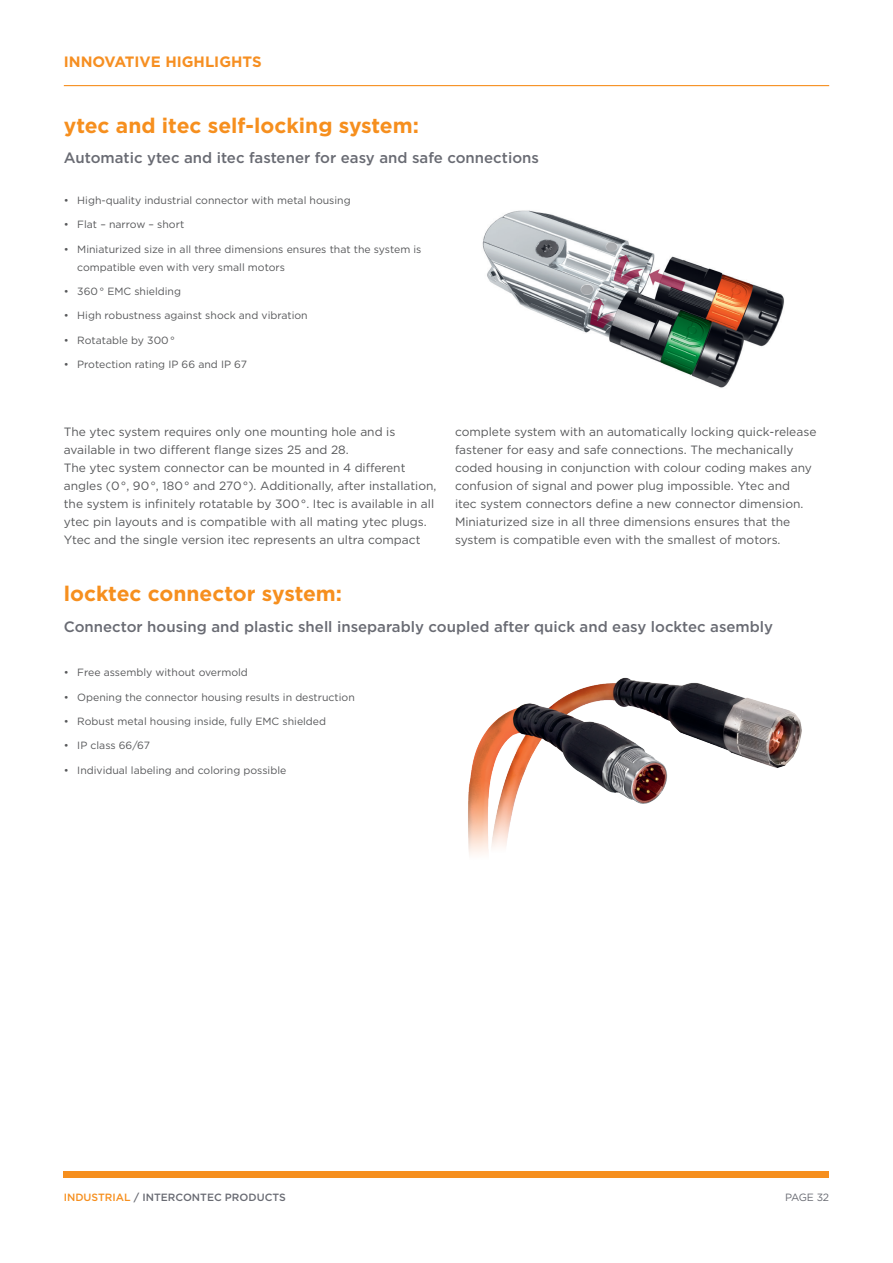
<style>
.page{position:relative;width:893px;height:1263px;background:#fff}
.page>*{position:absolute;margin:0;border:0;box-sizing:border-box;transform-origin:0 0}
.WP_Intro_Headline{font:700 21px "Gotham";color:#f68f1e}
.t1{font:500 15px "Gotham";color:#696b73}
.WP_Header_Title{font:700 15px "Gotham";color:#f68f22}
.C_Body_Copy{font:12px/18px "Gotham";color:#57585a}
.C_Body_Bullet{font:10.5px/18px "Gotham";color:#57585a}
.t2{font:500 10.5px "Gotham";color:#696b73}
.t3{font:10.5px "Gotham";letter-spacing:-.04em;color:#696b73}
.s1{color:#f68f1e}
</style>
<div class="page">
<div style="left:64px;top:1172px;width:765px;height:6px;background:#f68f1e"></div>
<hr style="left:64px;top:85px;width:765px;height:1px;background:#f68f20">
<img style="left:482px;top:210px;width:302px;height:178px">
<img style="left:468px;top:677px;width:334px;height:178px">
<p class="WP_Header_Title" style="left:64px;top:52px;width:199px">INNOVATIVE HIGHLIGHTS</p>
<p class="WP_Intro_Headline" style="left:64px;top:112px;width:357px">ytec and itec self-locking system:</p>
<p class="t1" style="left:64px;top:147px;width:477px">Automatic ytec and itec fastener for easy and safe connections</p>
<p class="C_Body_Bullet" style="left:64px;top:191px;width:288px">• High-quality industrial connector with metal housing</p>
<p class="C_Body_Bullet" style="left:64px;top:215px;width:122px">• Flat – narrow – short</p>
<p class="C_Body_Bullet" style="left:77px;top:240px;width:346px;text-indent:-14px">• Miniaturized size in all three dimensions ensures that the system is compatible even with very small motors</p>
<p class="C_Body_Bullet" style="left:64px;top:282px;width:119px">• 360° EMC shielding</p>
<p class="C_Body_Bullet" style="left:64px;top:306px;width:245px">• High robustness against shock and vibration</p>
<p class="C_Body_Bullet" style="left:64px;top:331px;width:113px">• Rotatable by 300°</p>
<p class="C_Body_Bullet" style="left:64px;top:355px;width:185px">• Protection rating IP 66 and IP 67</p>
<p class="C_Body_Copy" style="left:64px;top:422px;width:374px">The ytec system requires only one mounting hole and is available in two different flange sizes 25 and 28.<br>The ytec system connector can be mounted in 4 different angles (0°, 90°, 180° and 270°). Additionally, after installation, the system is infinitely rotatable by 300°. Itec is available in all ytec pin layouts and is compatible with all mating ytec plugs.<br>Ytec and the single version itec represents an ultra compact</p>
<p class="C_Body_Copy" style="left:455px;top:422px;width:363px">complete system with an automatically locking quick-release fastener for easy and safe connections. The mechanically coded housing in conjunction with colour coding makes any confusion of signal and power plug impossible. Ytec and<br>itec system connectors define a new connector dimension.<br>Miniaturized size in all three dimensions ensures that the system is compatible even with the smallest of motors.</p>
<p class="WP_Intro_Headline" style="left:64px;top:580px;width:280px">locktec connector system:</p>
<p class="t1" style="left:64px;top:617px;width:711px">Connector housing and plastic shell inseparably coupled after quick and easy locktec asembly</p>
<p class="C_Body_Bullet" style="left:64px;top:663px;width:186px">• Free assembly without overmold</p>
<p class="C_Body_Bullet" style="left:64px;top:688px;width:293px">• Opening the connector housing results in destruction</p>
<p class="C_Body_Bullet" style="left:64px;top:712px;width:264px">• Robust metal housing inside, fully EMC shielded</p>
<p class="C_Body_Bullet" style="left:64px;top:736px;width:88px">• IP class 66/67</p>
<p class="C_Body_Bullet" style="left:64px;top:761px;width:224px">• Individual labeling and coloring possible</p>
<p class="t2" style="left:64px;top:1190px;width:223px"><span class="s1">INDUSTRIAL</span> / INTERCONTEC PRODUCTS</p>
<p class="t3" style="left:785px;top:1191px;width:46px">PAGE 32</p>
</div>
